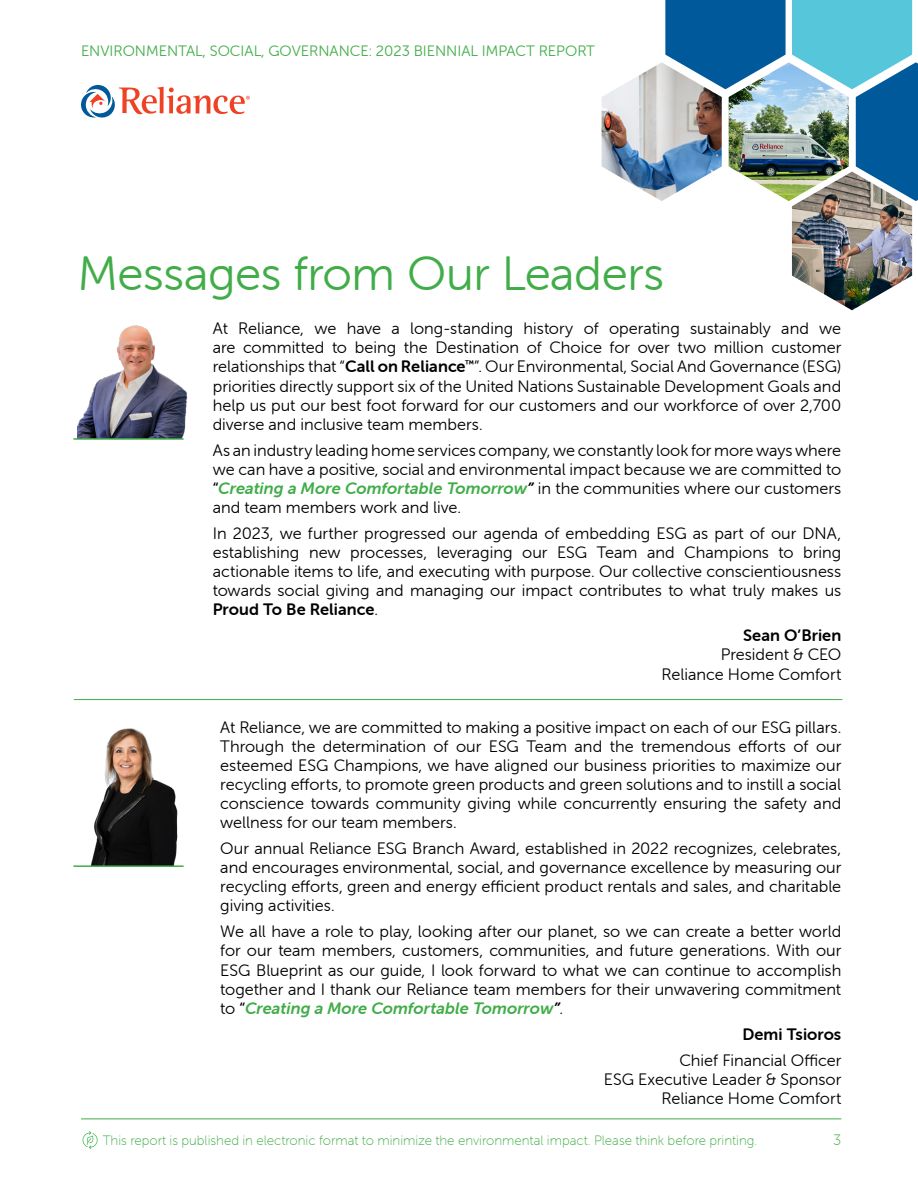
<style>
.page{position:relative;width:918px;height:1188px;background:#fff}
.page>*{position:absolute;margin:0;border:0;box-sizing:border-box;transform-origin:0 0}
.t1{font:48px "Museo Sans Rounded 300";letter-spacing:-.01em;color:#41ad49}
.t2{font:16.5px/19px "Museo Sans Rounded 300";color:#000;text-align:justify}
.t3{font:16.5px "Museo Sans Rounded 700";letter-spacing:.005em;color:#000}
.t4{font:italic 16.5px "Museo Sans Rounded 700";color:#41ad49}
.t5{font:15px "Museo Sans Rounded 300";color:#41ad49}
.t6{font:15px "Museo Sans Rounded 100";color:#41ad49}
.t7{font:13.5px "Museo Sans Rounded 100";color:#41ad49}
.s1{font-family:"Museo Sans Rounded 700"}
.s2{font-family:"Museo Sans Rounded 500"}
.s3{font-family:"Museo Sans Rounded 700";font-style:italic;color:#41ad49}
.s4{font-family:"Museo Sans Rounded 700";font-style:italic}
.s5{font-family:"Museo Sans Rounded 300"}
.s6{font-family:"Museo Sans Rounded 300";font-style:normal;color:#000}
.s7{font-family:"Museo Sans Rounded 500";font-style:normal;color:#000}
.s8{color:#000}
</style>
<div class="page">
<div style="left:665px;top:0;width:121px;height:89px;background:#00599a"></div>
<img style="left:792px;top:201px;width:120px;height:109px">
<img style="left:602px;top:62px;width:120px;height:139px">
<img style="left:729px;top:62px;width:63px;height:139px">
<img style="left:792px;top:0;width:126px;height:201px">
<svg style="left:82px;top:1131px;width:16px;height:18px"></svg>
<hr style="left:81px;top:1119px;width:760px;height:1px;background:#41ad49">
<svg style="left:81px;top:85px;width:169px;height:33px"></svg>
<img style="left:78px;top:325px;width:110px;height:113px">
<img style="left:91px;top:728px;width:87px;height:137px">
<hr style="left:74px;top:699px;width:768px;height:1px;background:#41ad49">
<hr style="left:73px;top:438px;width:111px;height:2px;background:#41ad49">
<hr style="left:73px;top:865px;width:111px;height:2px;background:#41ad49">
<p class="t5" style="left:81px;top:42px;width:515px">ENVIRONMENTAL, SOCIAL, GOVERNANCE: 2023 BIENNIAL IMPACT REPORT</p>
<h1 class="t1" style="left:78px;top:248px;width:588px">Messages from Our Leaders</h1>
<p class="t2" style="left:213px;top:319px;width:630px">At Reliance, we have a long-standing history of operating sustainably and we are committed to being the Destination of Choice for over two million customer relationships that “<span class="s1">Call on Reliance</span><sup>™</sup>”. Our Environmental, Social And Governance (ESG) priorities directly support six of the United Nations Sustainable Development Goals and help us put our best foot forward for our customers and our workforce of over 2,700 diverse and inclusive team members.</p>
<p class="t2" style="left:213px;top:441px;width:630px">As an industry leading home services company, we constantly look for more ways where we can have a positive, social and environmental impact because we are committed to <span class="s2">“</span><span class="s3">Creating a More Comfortable Tomorrow</span><span class="s4">”</span> in the communities where our customers and team members work and live.</p>
<p class="t2" style="left:213px;top:524px;width:630px">In 2023, we further progressed our agenda of embedding ESG as part of our DNA, establishing new processes, leveraging our ESG Team and Champions to bring actionable items to life, and executing with purpose. Our collective conscientiousness towards social giving and managing our impact contributes to what truly makes us</p>
<p class="t3" style="left:213px;top:601px;width:167px">Proud To Be Reliance<span class="s5">.</span></p>
<p class="t3" style="left:743px;top:626px;width:100px">Sean O’Brien</p>
<p class="t2" style="left:662px;top:645px;width:181px;text-align:right">President &amp; CEO<br>Reliance Home Comfort</p>
<p class="t2" style="left:220px;top:718px;width:623px">At Reliance, we are committed to making a positive impact on each of our ESG pillars.<br>Through the determination of our ESG Team and the tremendous efforts of our esteemed ESG Champions, we have aligned our business priorities to maximize our recycling efforts, to promote green products and green solutions and to instill a social conscience towards community giving while concurrently ensuring the safety and wellness for our team members.</p>
<p class="t2" style="left:220px;top:839px;width:623px">Our annual Reliance ESG Branch Award, established in 2022 recognizes, celebrates, and encourages environmental, social, and governance excellence by measuring our recycling efforts, green and energy efficient product rentals and sales, and charitable giving activities.</p>
<p class="t2" style="left:220px;top:922px;width:623px">We all have a role to play, looking after our planet, so we can create a better world for our team members, customers, communities, and future generations. With our ESG Blueprint as our guide, I look forward to what we can continue to accomplish together and I thank our Reliance team members for their unwavering commitment</p>
<p class="t4" style="left:220px;top:999px;width:344px"><span class="s6">to</span> <span class="s7">“</span>Creating a More Comfortable Tomorrow<span class="s8">”</span><span class="s6">.</span></p>
<p class="t3" style="left:742px;top:1025px;width:100px">Demi Tsioros</p>
<p class="t2" style="left:604px;top:1050px;width:239px;text-align:right">Chief Financial Officer<br>ESG Executive Leader &amp; Sponsor<br>Reliance Home Comfort</p>
<p class="t7" style="left:103px;top:1133px;width:656px">This report is published in electronic format to minimize the environmental impact. Please think before printing.</p>
<p class="t6" style="left:833px;top:1132px;width:10px">3</p>
</div>
